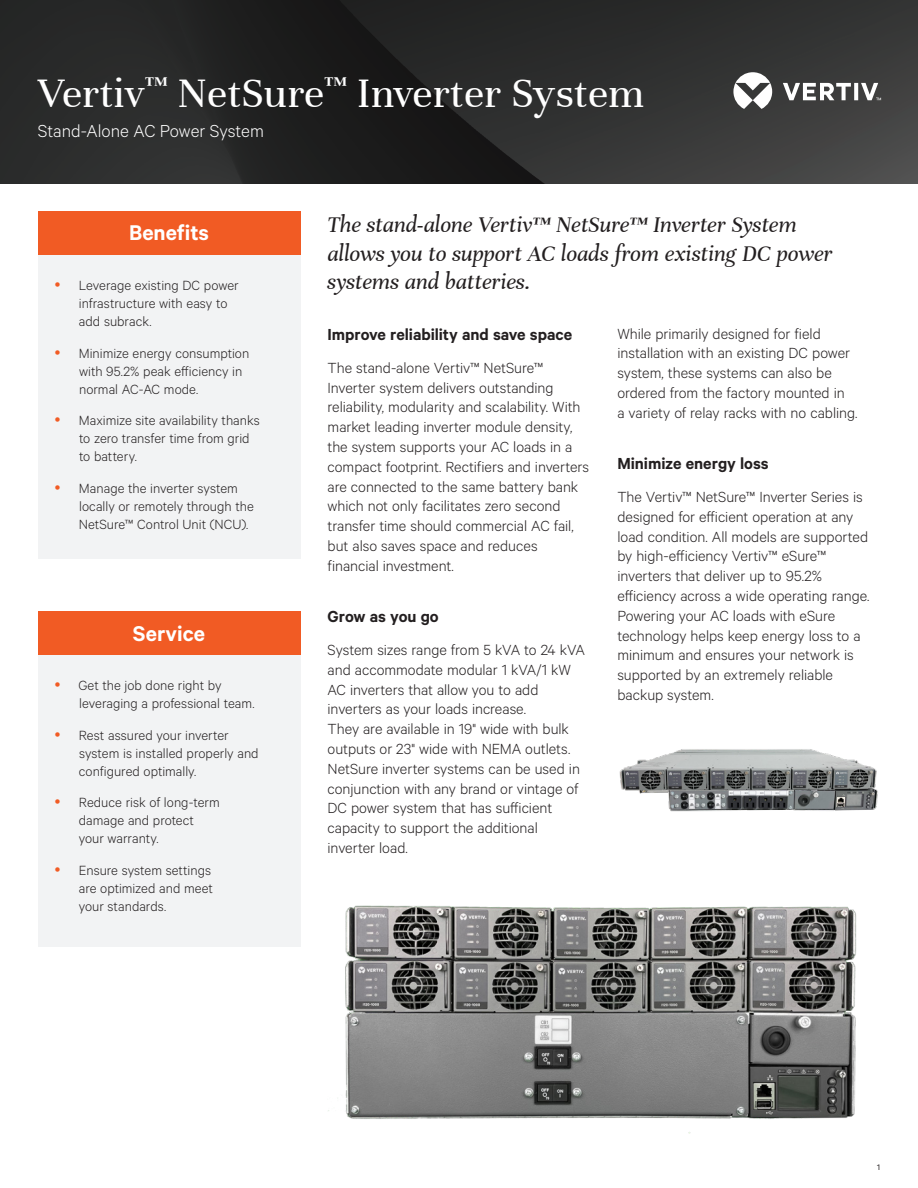
<style>
.page{position:relative;width:918px;height:1188px;background:#fff}
.page>*{position:absolute;margin:0;border:0;box-sizing:border-box;transform-origin:0 0}
.Vertiv_Header_Title{font:45px "Unna";color:#fff}
.Vertiv_Lead-in{font:italic 24px/28.8px "Unna";letter-spacing:-.005em;color:#231f20}
.Orange_Box_Heading{font:600 24px "Calibre";color:#fff}
.Vertiv_Header_Subtitle{font:300 19.5px "Calibre";color:#fff}
.Vertiv_Heading{font:600 18px "Calibre";letter-spacing:-.005em;color:#231f20}
.Vertiv_Body_Text{font:300 16.5px/19.8px "Calibre";color:#231f20}
.t1{font:300 15px/18px "Calibre";color:#231f20}
.t2{font:9px "Calibre";color:#231f20}
</style>
<div class="page">
<img style="left:0;top:0;width:918px;height:183px">
<svg style="left:733px;top:72px;width:148px;height:37px"></svg>
<div style="left:38px;top:254px;width:263px;height:305px;background:#f2f3f4"></div>
<div style="left:38px;top:642px;width:263px;height:304px;background:#f2f3f4"></div>
<div style="left:38px;top:211px;width:263px;height:43px;background:#f15b24"></div>
<div style="left:38px;top:611px;width:263px;height:44px;background:#f15b24"></div>
<img style="left:328px;top:905px;width:529px;height:229px">
<img style="left:619px;top:749px;width:259px;height:63px">
<p class="Vertiv_Header_Title" style="left:38px;top:67px;width:608px">Vertiv<sup>™</sup> NetSure<sup>™</sup> Inverter System</p>
<p class="Vertiv_Header_Subtitle" style="left:38px;top:119px;width:228px">Stand-Alone AC Power System</p>
<p class="Orange_Box_Heading" style="left:129px;top:219px;width:81px">Benefits</p>
<p class="t1" style="left:79px;top:276px;width:161px">Leverage existing DC power infrastructure with easy to add subrack.</p>
<p class="t1" style="left:79px;top:343px;width:172px">Minimize energy consumption with 95.2% peak efficiency in normal AC-AC mode.</p>
<p class="t1" style="left:79px;top:411px;width:182px">Maximize site availability thanks to zero transfer time from grid to battery.</p>
<p class="t1" style="left:79px;top:478px;width:176px">Manage the inverter system locally or remotely through the<br>NetSure™ Control Unit (NCU).</p>
<p class="Orange_Box_Heading" style="left:133px;top:619px;width:74px">Service</p>
<p class="t1" style="left:78px;top:676px;width:177px">Get the job done right by leveraging a professional team.</p>
<p class="t1" style="left:79px;top:726px;width:181px">Rest assured your inverter system is installed properly and configured optimally.</p>
<p class="t1" style="left:79px;top:793px;width:143px">Reduce risk of long-term damage and protect your warranty.</p>
<p class="t1" style="left:79px;top:861px;width:136px">Ensure system settings are optimized and meet your standards.</p>
<p class="Vertiv_Lead-in" style="left:328px;top:210px;width:506px">The stand-alone Vertiv™ NetSure™ Inverter System allows you to support AC loads from existing DC power systems and batteries.</p>
<p class="Vertiv_Heading" style="left:328px;top:323px;width:246px">Improve reliability and save space</p>
<p class="Vertiv_Body_Text" style="left:328px;top:357px;width:263px">The stand-alone Vertiv™ NetSure™ Inverter system delivers outstanding reliability, modularity and scalability. With market leading inverter module density, the system supports your AC loads in a compact footprint. Rectifiers and inverters are connected to the same battery bank which not only facilitates zero second transfer time should commercial AC fail, but also saves space and reduces financial investment.</p>
<p class="Vertiv_Heading" style="left:328px;top:605px;width:113px">Grow as you go</p>
<p class="Vertiv_Body_Text" style="left:328px;top:639px;width:259px">System sizes range from 5 kVA to 24 kVA and accommodate modular 1 kVA/1 kW AC inverters that allow you to add inverters as your loads increase.<br>They are available in 19" wide with bulk outputs or 23" wide with NEMA outlets.<br>NetSure inverter systems can be used in conjunction with any brand or vintage of DC power system that has sufficient capacity to support the additional inverter load.</p>
<p class="Vertiv_Body_Text" style="left:617px;top:323px;width:242px">While primarily designed for field installation with an existing DC power system, these systems can also be ordered from the factory mounted in<br>a variety of relay racks with no cabling.</p>
<p class="Vertiv_Heading" style="left:617px;top:452px;width:153px">Minimize energy loss</p>
<p class="Vertiv_Body_Text" style="left:617px;top:486px;width:254px">The Vertiv™ NetSure™ Inverter Series is designed for efficient operation at any load condition. All models are supported by high-efficiency Vertiv™ eSure™ inverters that deliver up to 95.2% efficiency across a wide operating range.<br>Powering your AC loads with eSure technology helps keep energy loss to a minimum and ensures your network is supported by an extremely reliable backup system.</p>
<p class="t2" style="left:877px;top:1162px;width:4px">1</p>
</div>
